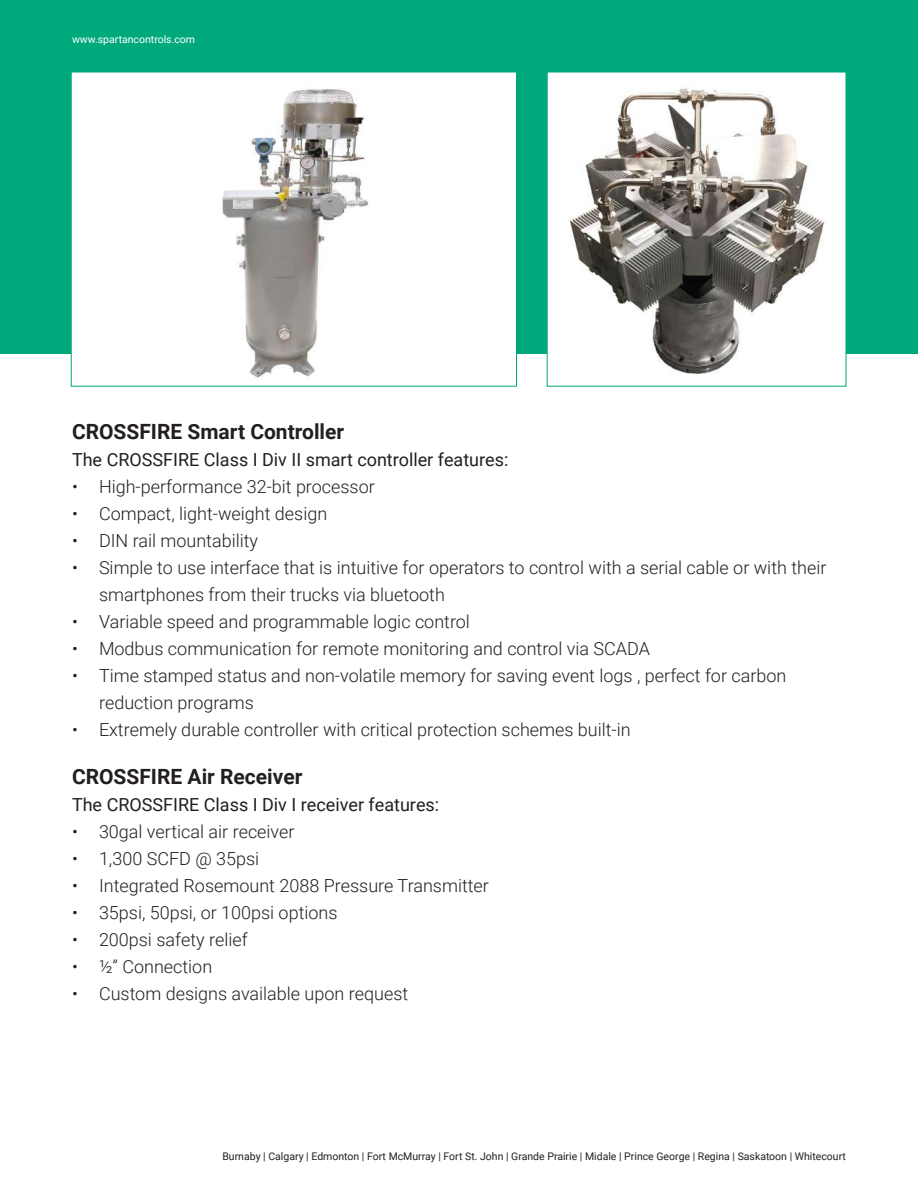
<style>
.page{position:relative;width:918px;height:1188px;background:#fff}
.page>*{position:absolute;margin:0;border:0;box-sizing:border-box;transform-origin:0 0}
.t1{font:700 21px "Roboto";color:#231f20}
.t2{font:300 18px/27px "Roboto";color:#231f20}
.t3{font:18px "Roboto";color:#231f20}
.t4{font:10.5px "Roboto";color:#231f20}
.t5{font:10.5px "Roboto";color:#fff}
</style>
<div class="page">
<div style="left:0;top:0;width:918px;height:353px;background:#00a97c"></div>
<img style="left:549px;top:79px;width:295px;height:295px">
<div style="left:71px;top:72px;width:446px;height:314px;background:#fff"></div>
<img style="left:222px;top:89px;width:147px;height:289px">
<p class="t5" style="left:72px;top:32px;width:125px">www.spartancontrols.com</p>
<p class="t1" style="left:72px;top:417px;width:274px">CROSSFIRE Smart Controller</p>
<p class="t3" style="left:72px;top:447px;width:438px">The CROSSFIRE Class I Div II smart controller features:</p>
<p class="t2" style="left:72px;top:472px;width:304px">• High-performance 32-bit processor</p>
<p class="t2" style="left:72px;top:499px;width:257px">• Compact, light-weight design</p>
<p class="t2" style="left:72px;top:526px;width:188px">• DIN rail mountability</p>
<p class="t2" style="left:99px;top:553px;width:729px;text-indent:-27px">• Simple to use interface that is intuitive for operators to control with a serial cable or with their smartphones from their trucks via bluetooth</p>
<p class="t2" style="left:72px;top:607px;width:400px">• Variable speed and programmable logic control</p>
<p class="t2" style="left:72px;top:634px;width:580px">• Modbus communication for remote monitoring and control via SCADA</p>
<p class="t2" style="left:99px;top:661px;width:689px;text-indent:-27px">• Time stamped status and non-volatile memory for saving event logs , perfect for carbon reduction programs</p>
<p class="t2" style="left:72px;top:715px;width:560px">• Extremely durable controller with critical protection schemes built-in</p>
<p class="t1" style="left:72px;top:762px;width:232px">CROSSFIRE Air Receiver</p>
<p class="t3" style="left:72px;top:792px;width:369px">The CROSSFIRE Class I Div I receiver features:</p>
<p class="t2" style="left:72px;top:818px;width:224px">• 30gal vertical air receiver</p>
<p class="t2" style="left:72px;top:845px;width:189px">• 1,300 SCFD @ 35psi</p>
<p class="t2" style="left:72px;top:872px;width:418px">• Integrated Rosemount 2088 Pressure Transmitter</p>
<p class="t2" style="left:72px;top:899px;width:267px">• 35psi, 50psi, or 100psi options</p>
<p class="t2" style="left:72px;top:926px;width:177px">• 200psi safety relief</p>
<p class="t2" style="left:72px;top:953px;width:142px">• ½” Connection</p>
<p class="t2" style="left:72px;top:980px;width:338px">• Custom designs available upon request</p>
<p class="t4" style="left:222px;top:1149px;width:625px">Burnaby | Calgary | Edmonton | Fort McMurray | Fort St. John | Grande Prairie | Midale | Prince George | Regina | Saskatoon | Whitecourt</p>
</div>
